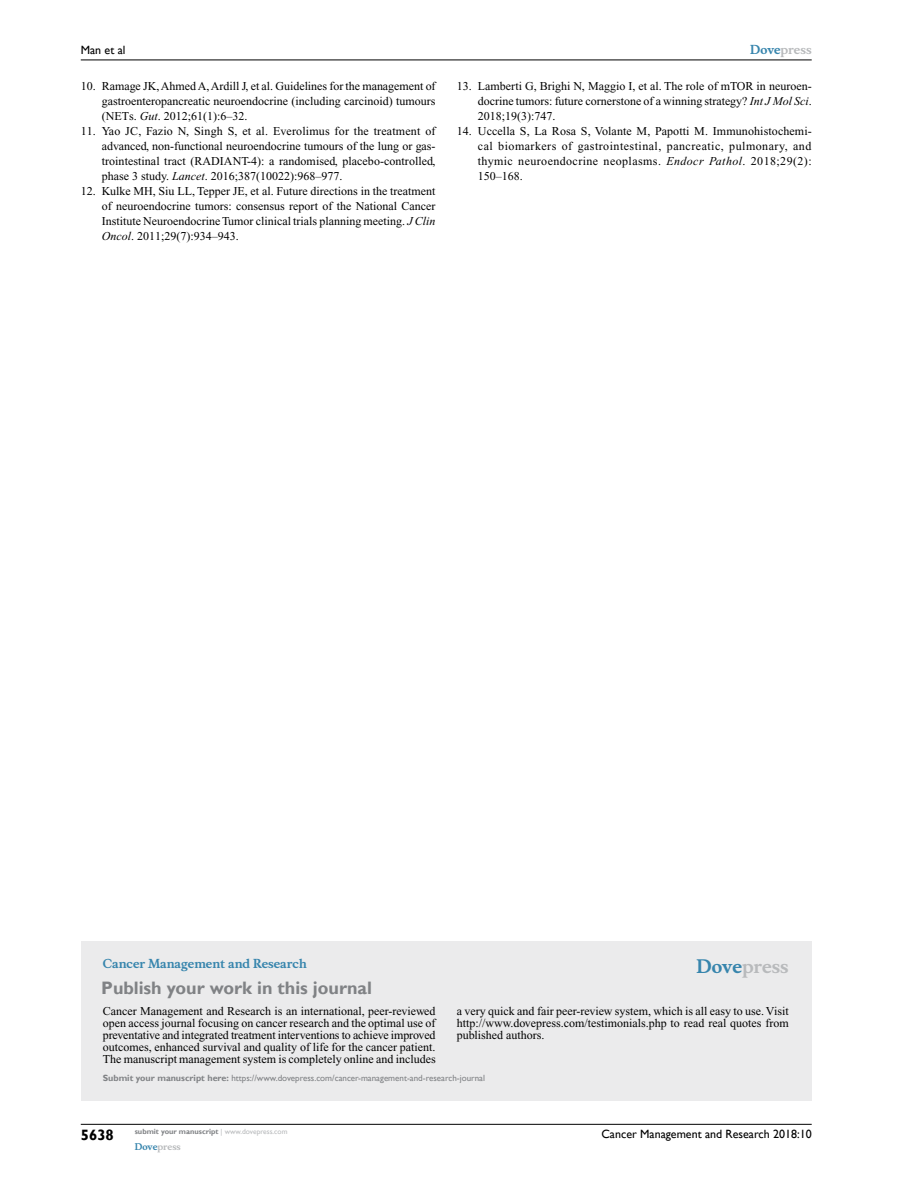
<style>
.page{position:relative;width:918px;height:1188px;background:#fff}
.page>*{position:absolute;margin:0;border:0;box-sizing:border-box;transform-origin:0 0}
.t1{font:700 18px "Gill Sans";color:#808285}
.t2{font:700 18px "Musee";color:#b8babc}
.t3{font:700 15px "Gill Sans";color:#000}
.t4{font:12px/15px "Times New Roman";color:#000;text-align:justify}
.t5{font:12px "Gill Sans";color:#000}
.t6{font:700 12px "Musee";color:#3785ad}
.t7{font:700 12px "Musee";color:#b8babc}
.t8{font:9px "Gill Sans";color:#808285}
.t9{font:700 9px "Musee";color:#b8babc}
.t10{font:700 7.5px "Gill Sans";color:#808285}
.s1{font-style:italic}
.s2{color:#3785ad}
.s3{font-weight:700}
.s4{font-weight:400;color:#b8babc}
</style>
<div class="page">
<div style="left:81px;top:941px;width:731px;height:160px;background:#ebebec"></div>
<hr style="left:81px;top:1124px;width:731px;height:1px;background:#000">
<hr style="left:81px;top:60px;width:731px;height:1px;background:#000">
<p class="t5" style="left:81px;top:43px;width:46px">Man et al</p>
<p class="t4" style="left:102px;top:79px;width:335px;text-indent:-21px">10. Ramage JK, Ahmed A, Ardill J, et al. Guidelines for the management of gastroenteropancreatic neuroendocrine (including carcinoid) tumours (NETs. <span class="s1">Gut</span>. 2012;61(1):6–32.</p>
<p class="t4" style="left:102px;top:124px;width:335px;text-indent:-21px">11. Yao JC, Fazio N, Singh S, et al. Everolimus for the treatment of advanced, non-functional neuroendocrine tumours of the lung or gas&shy;trointestinal tract (RADIANT-4): a randomised, placebo-controlled, phase 3 study. <span class="s1">Lancet</span>. 2016;387(10022):968–977.</p>
<p class="t4" style="left:102px;top:184px;width:335px;text-indent:-21px">12. Kulke MH, Siu LL, Tepper JE, et al. Future directions in the treatment of neuroendocrine tumors: consensus report of the National Cancer Institute Neuroendocrine Tumor clinical trials planning meeting. <span class="s1">J Clin Oncol</span>. 2011;29(7):934–943.</p>
<p class="t7" style="left:750px;top:43px;width:63px"><span class="s2">Dove</span>press</p>
<p class="t4" style="left:478px;top:79px;width:335px;text-indent:-21px">13. Lamberti G, Brighi N, Maggio I, et al. The role of mTOR in neuroen&shy;docrine tumors: future cornerstone of a winning strategy? <span class="s1">Int J Mol Sci</span>.<br>2018;19(3):747.</p>
<p class="t4" style="left:478px;top:124px;width:335px;text-indent:-21px">14. Uccella S, La Rosa S, Volante M, Papotti M. Immunohistochemi&shy;cal biomarkers of gastrointestinal, pancreatic, pulmonary, and thymic neuroendocrine neoplasms. <span class="s1">Endocr Pathol</span>. 2018;29(2):<br>150–168.</p>
<p class="t6" style="left:103px;top:956px;width:206px">Cancer Management and Research</p>
<h1 class="t1" style="left:101px;top:977px;width:272px">Publish your work in this journal</h1>
<h1 class="t2" style="left:697px;top:955px;width:94px"><span class="s2">Dove</span>press</h1>
<p class="t4" style="left:103px;top:1005px;width:334px;line-height:12px">Cancer Management and Research is an international, peer-reviewed open access journal focusing on cancer research and the optimal use of preventative and integrated treatment interventions to achieve improved outcomes, enhanced survival and quality of life for the cancer patient.<br>The manuscript management system is completely online and includes</p>
<p class="t4" style="left:457px;top:1005px;width:333px;line-height:12px">a very quick and fair peer-review system, which is all easy to use. Visit http://www.dovepress.com/testimonials.php to read real quotes from published authors.</p>
<p class="t8" style="left:103px;top:1072px;width:384px"><span class="s3">Submit your manuscript here:</span> https://www.dovepress.com/cancer-management-and-research-journal</p>
<p class="t3" style="left:81px;top:1126px;width:35px">5638</p>
<p class="t10" style="left:135px;top:1127px;width:154px">submit your manuscript <span class="s4">| www.dovepress.com</span></p>
<p class="t9" style="left:135px;top:1141px;width:48px"><span class="s2">Dove</span>press</p>
<p class="t5" style="left:601px;top:1127px;width:212px">Cancer Management and Research 2018:10</p>
</div>
